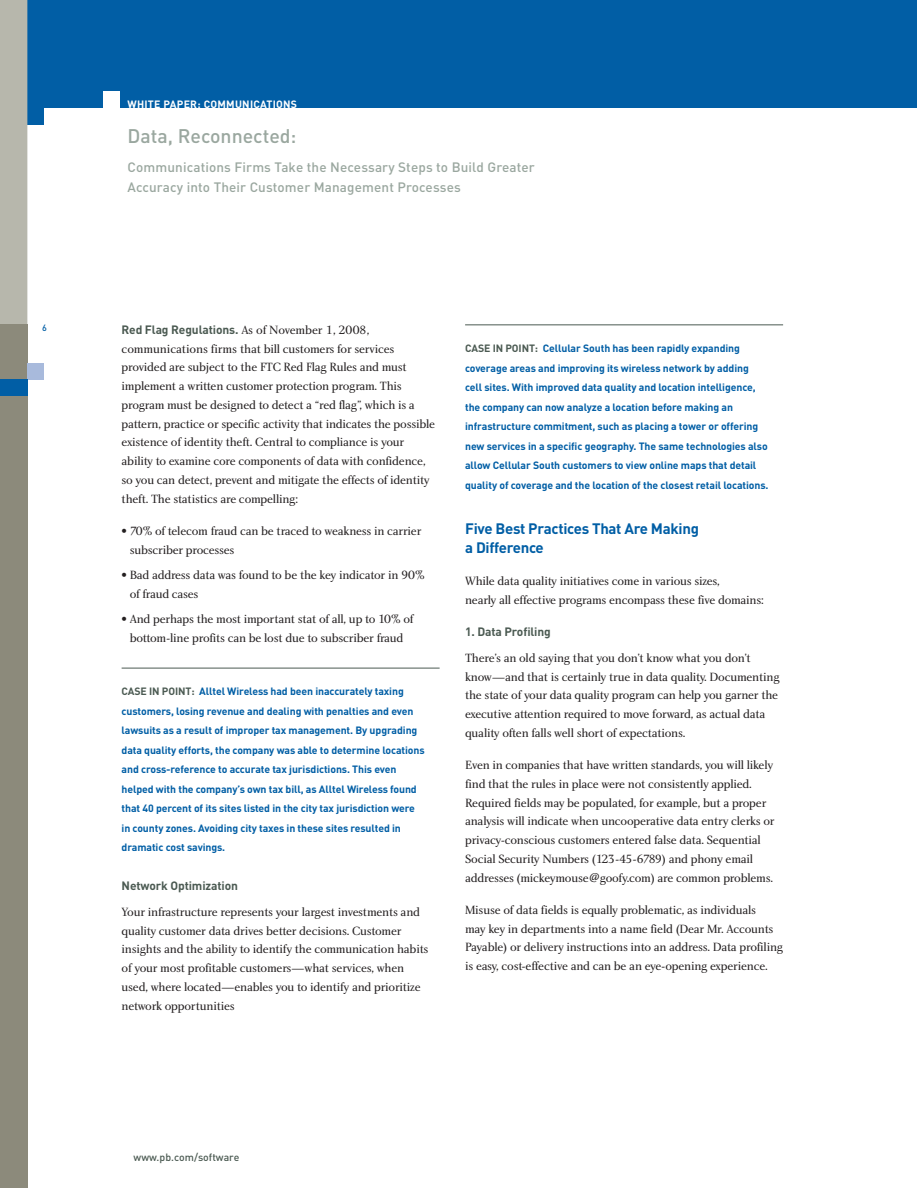
<style>
.page{position:relative;width:918px;height:1188px;background:#fff}
.page>*{position:absolute;margin:0;border:0;box-sizing:border-box;transform-origin:0 0}
.t1{font:500 19.5px "DIN";color:#9aa79f}
.t2{font:700 15px/18.8px "DIN";letter-spacing:-.02em;color:#015ea5}
.t3{font:500 13.5px/19.5px "DIN";letter-spacing:.01em;color:#9aa79f}
.t4{font:12.3px/18.8px "Charlotte Book Plain";letter-spacing:-.02em;color:#231f20}
.t5{font:700 12px "DIN";letter-spacing:-.01em;color:#4b5a52}
.t6{font:700 10.5px/19.5px "DIN";letter-spacing:-.01em;color:#015ea5}
.t7{font:700 10.5px "DIN";letter-spacing:.025em;color:#fff}
.t8{font:500 10.5px "DIN";color:#4b5a52}
.t9{font:500 9px "DIN";color:#015ea5}
.s1{font-family:"Charlotte Book Plain";font-weight:400;font-size:12.3px;color:#231f20}
.s2{color:#4b5a52}
</style>
<div class="page">
<div style="left:27px;top:0;width:889px;height:108px;background:#015ea5"></div>
<div style="left:0;top:324px;width:27px;height:864px;background:#8c8a7b"></div>
<div style="left:27px;top:363px;width:17px;height:16px;background:#a8badc"></div>
<div style="left:104px;top:92px;width:16px;height:16px;background:#fff"></div>
<div style="left:27px;top:108px;width:17px;height:16px;background:#015ea5"></div>
<div style="left:0;top:380px;width:27px;height:16px;background:#015ea5"></div>
<div style="left:0;top:0;width:27px;height:324px;background:#b7b7ac"></div>
<hr style="left:465px;top:324px;width:318px;height:1px;background:#4b5a52">
<hr style="left:122px;top:668px;width:318px;height:1px;background:#4b5a52">
<p class="t9" style="left:42px;top:322px;width:6px">6</p>
<p class="t7" style="left:128px;top:97px;width:171px">WHITE PAPER: COMMUNICATIONS</p>
<h1 class="t1" style="left:128px;top:123px;width:171px">Data, Reconnected:</h1>
<p class="t3" style="left:128px;top:157px;width:409px">Communications Firms Take the Necessary Steps to Build Greater<br>Accuracy into Their Customer Management Processes</p>
<p class="t5" style="left:122px;top:322px;width:249px">Red Flag Regulations. <span class="s1">As of November 1, 2008,</span></p>
<p class="t4" style="left:122px;top:340px;width:315px">communications firms that bill customers for services provided are subject to the FTC Red Flag Rules and must implement a written customer protection program. This program must be designed to detect a “red flag”, which is a pattern, practice or specific activity that indicates the possible existence of identity theft. Central to compliance is your ability to examine core components of data with confidence, so you can detect, prevent and mitigate the effects of identity theft. The statistics are compelling:</p>
<p class="t4" style="left:130px;top:522px;width:293px;text-indent:-8px">• 70% of telecom fraud can be traced to weakness in carrier subscriber processes</p>
<p class="t4" style="left:130px;top:566px;width:297px;text-indent:-8px">• Bad address data was found to be the key indicator in 90% of fraud cases</p>
<p class="t4" style="left:122px;top:610px;width:293px;text-align:center">• And perhaps the most important stat of all, up to 10% of bottom-line profits can be lost due to subscriber fraud</p>
<p class="t6" style="left:122px;top:681px;width:305px"><span class="s2">CASE IN POINT:</span> Alltel Wireless had been inaccurately taxing customers, losing revenue and dealing with penalties and even lawsuits as a result of improper tax management. By upgrading data quality efforts, the company was able to determine locations and cross-reference to accurate tax jurisdictions. This even helped with the company’s own tax bill, as Alltel Wireless found that 40 percent of its sites listed in the city tax jurisdiction were in county zones. Avoiding city taxes in these sites resulted in dramatic cost savings.</p>
<p class="t5" style="left:122px;top:878px;width:118px">Network Optimization</p>
<p class="t4" style="left:122px;top:903px;width:308px">Your infrastructure represents your largest investments and quality customer data drives better decisions. Customer insights and the ability to identify the communication habits of your most profitable customers—what services, when used, where located—enables you to identify and prioritize network opportunities</p>
<p class="t6" style="left:465px;top:338px;width:305px"><span class="s2">CASE IN POINT:</span> Cellular South has been rapidly expanding coverage areas and improving its wireless network by adding cell sites. With improved data quality and location intelligence, the company can now analyze a location before making an infrastructure commitment, such as placing a tower or offering new services in a specific geography. The same technologies also allow Cellular South customers to view online maps that detail quality of coverage and the location of the closest retail locations.</p>
<p class="t2" style="left:465px;top:519px;width:235px">Five Best Practices That Are Making a Difference</p>
<p class="t4" style="left:465px;top:572px;width:300px">While data quality initiatives come in various sizes,<br>nearly all effective programs encompass these five domains:</p>
<p class="t5" style="left:465px;top:624px;width:87px">1. Data Profiling</p>
<p class="t4" style="left:465px;top:649px;width:316px">There’s an old saying that you don’t know what you don’t know—and that is certainly true in data quality. Documenting the state of your data quality program can help you garner the executive attention required to move forward, as actual data quality often falls well short of expectations.</p>
<p class="t4" style="left:465px;top:756px;width:311px">Even in companies that have written standards, you will likely find that the rules in place were not consistently applied.<br>Required fields may be populated, for example, but a proper analysis will indicate when uncooperative data entry clerks or privacy-conscious customers entered false data. Sequential Social Security Numbers (123-45-6789) and phony email addresses (mickeymouse@goofy.com) are common problems.</p>
<p class="t4" style="left:465px;top:901px;width:320px">Misuse of data fields is equally problematic, as individuals<br>may key in departments into a name field (Dear Mr. Accounts Payable) or delivery instructions into an address. Data profiling is easy, cost-effective and can be an eye-opening experience.</p>
<p class="t8" style="left:134px;top:1151px;width:107px">www.pb.com/software</p>
</div>
